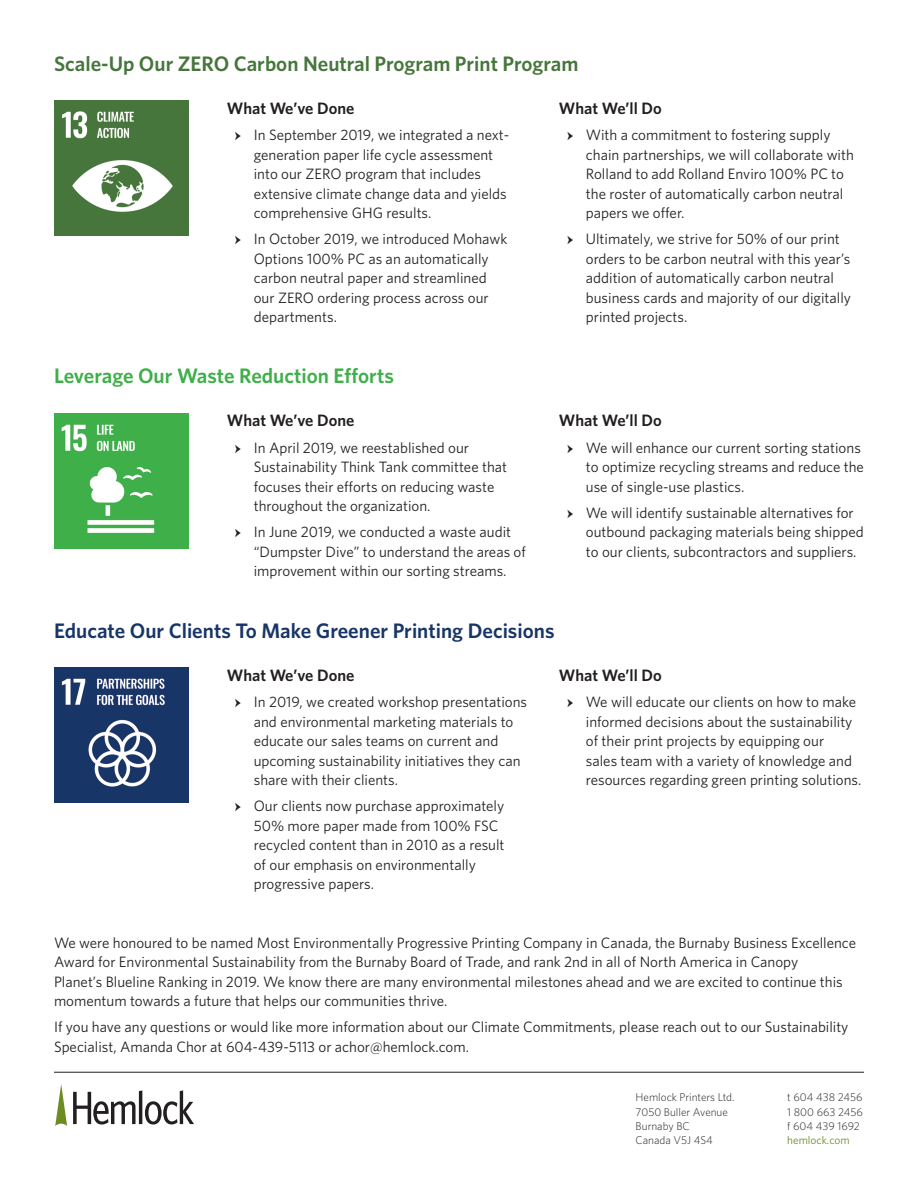
<style>
.page{position:relative;width:918px;height:1188px;background:#fff}
.page>*{position:absolute;margin:0;border:0;box-sizing:border-box;transform-origin:0 0}
.t1{font:600 21px "Whitney";color:#183567}
.t2{font:600 21px "Whitney";color:#46763b}
.t3{font:600 21px "Whitney";color:#3eaf49}
.t4{font:600 16.5px "Whitney";color:#231f20}
.t5{font:15px/19.5px "Whitney";color:#231f20}
.t6{font:300 11.25px/14.2px "Whitney";color:#231f20}
.t7{font:11.25px "Whitney";color:#6d8d23}
.s1{font-family:"Minion Pro"}
</style>
<div class="page">
<img style="left:54px;top:668px;width:135px;height:135px">
<img style="left:54px;top:101px;width:135px;height:135px">
<img style="left:54px;top:413px;width:135px;height:135px">
<svg style="left:73px;top:1090px;width:121px;height:35px"></svg>
<svg style="left:55px;top:1084px;width:12px;height:42px"></svg>
<hr style="left:54px;top:1072px;width:810px;height:1px;background:#231f20">
<h1 class="t2" style="left:54px;top:50px;width:526px">Scale-Up Our ZERO Carbon Neutral Program Print Program</h1>
<p class="t4" style="left:227px;top:97px;width:129px">What We’ve Done</p>
<p class="t5" style="left:254px;top:125px;width:257px;text-indent:-19px"><span class="s1">→</span> In September 2019, we integrated a next&shy;generation paper life cycle assessment into our ZERO program that includes extensive climate change data and yields comprehensive GHG results.</p>
<p class="t5" style="left:254px;top:229px;width:255px;text-indent:-19px"><span class="s1">→</span> In October 2019, we introduced Mohawk<br>Options 100% PC as an automatically carbon neutral paper and streamlined our ZERO ordering process across our departments.</p>
<h1 class="t3" style="left:54px;top:362px;width:341px">Leverage Our Waste Reduction Efforts</h1>
<p class="t4" style="left:227px;top:410px;width:129px">What We’ve Done</p>
<p class="t5" style="left:254px;top:437px;width:255px;text-indent:-19px"><span class="s1">→</span> In April 2019, we reestablished our Sustainability Think Tank committee that focuses their efforts on reducing waste throughout the organization.</p>
<p class="t5" style="left:254px;top:522px;width:274px;text-indent:-19px"><span class="s1">→</span> In June 2019, we conducted a waste audit “Dumpster Dive” to understand the areas of improvement within our sorting streams.</p>
<p class="t4" style="left:559px;top:97px;width:104px">What We’ll Do</p>
<p class="t5" style="left:586px;top:125px;width:270px;text-indent:-19px"><span class="s1">→</span> With a commitment to fostering supply chain partnerships, we will collaborate with Rolland to add Rolland Enviro 100% PC to the roster of automatically carbon neutral papers we offer.</p>
<p class="t5" style="left:586px;top:229px;width:267px;text-indent:-19px"><span class="s1">→</span> Ultimately, we strive for 50% of our print orders to be carbon neutral with this year’s addition of automatically carbon neutral business cards and majority of our digitally printed projects.</p>
<p class="t4" style="left:559px;top:410px;width:104px">What We’ll Do</p>
<p class="t5" style="left:586px;top:437px;width:280px;text-indent:-19px"><span class="s1">→</span> We will enhance our current sorting stations to optimize recycling streams and reduce the use of single-use plastics.</p>
<p class="t5" style="left:586px;top:503px;width:279px;text-indent:-19px"><span class="s1">→</span> We will identify sustainable alternatives for outbound packaging materials being shipped to our clients, subcontractors and suppliers.</p>
<h1 class="t1" style="left:54px;top:616px;width:502px">Educate Our Clients To Make Greener Printing Decisions</h1>
<p class="t4" style="left:227px;top:664px;width:129px">What We’ve Done</p>
<p class="t5" style="left:254px;top:692px;width:275px;text-indent:-19px"><span class="s1">→</span> In 2019, we created workshop presentations and environmental marketing materials to educate our sales teams on current and upcoming sustainability initiatives they can share with their clients.</p>
<p class="t5" style="left:254px;top:796px;width:252px;text-indent:-19px"><span class="s1">→</span> Our clients now purchase approximately 50% more paper made from 100% FSC recycled content than in 2010 as a result of our emphasis on environmentally progressive papers.</p>
<p class="t4" style="left:559px;top:664px;width:104px">What We’ll Do</p>
<p class="t5" style="left:586px;top:692px;width:277px;text-indent:-19px"><span class="s1">→</span> We will educate our clients on how to make informed decisions about the sustainability of their print projects by equipping our<br>sales team with a variety of knowledge and resources regarding green printing solutions.</p>
<p class="t5" style="left:54px;top:932px;width:804px">We were honoured to be named Most Environmentally Progressive Printing Company in Canada, the Burnaby Business Excellence Award for Environmental Sustainability from the Burnaby Board of Trade, and rank 2nd in all of North America in Canopy<br>Planet’s Blueline Ranking in 2019. We know there are many environmental milestones ahead and we are excited to continue this momentum towards a future that helps our communities thrive.</p>
<p class="t5" style="left:54px;top:1017px;width:796px">If you have any questions or would like more information about our Climate Commitments, please reach out to our Sustainability<br>Specialist, Amanda Chor at 604-439-5113 or achor@hemlock.com.</p>
<p class="t6" style="left:636px;top:1090px;width:100px">Hemlock Printers Ltd.<br>7050 Buller Avenue<br>Burnaby BC<br>Canada V5J 4S4</p>
<p class="t6" style="left:787px;top:1090px;width:77px;text-align:justify">t 604 438 2456<br>1 800 663 2456 f 604 439 1692</p>
<p class="t7" style="left:787px;top:1133px;width:64px">hemlock.com</p>
</div>
